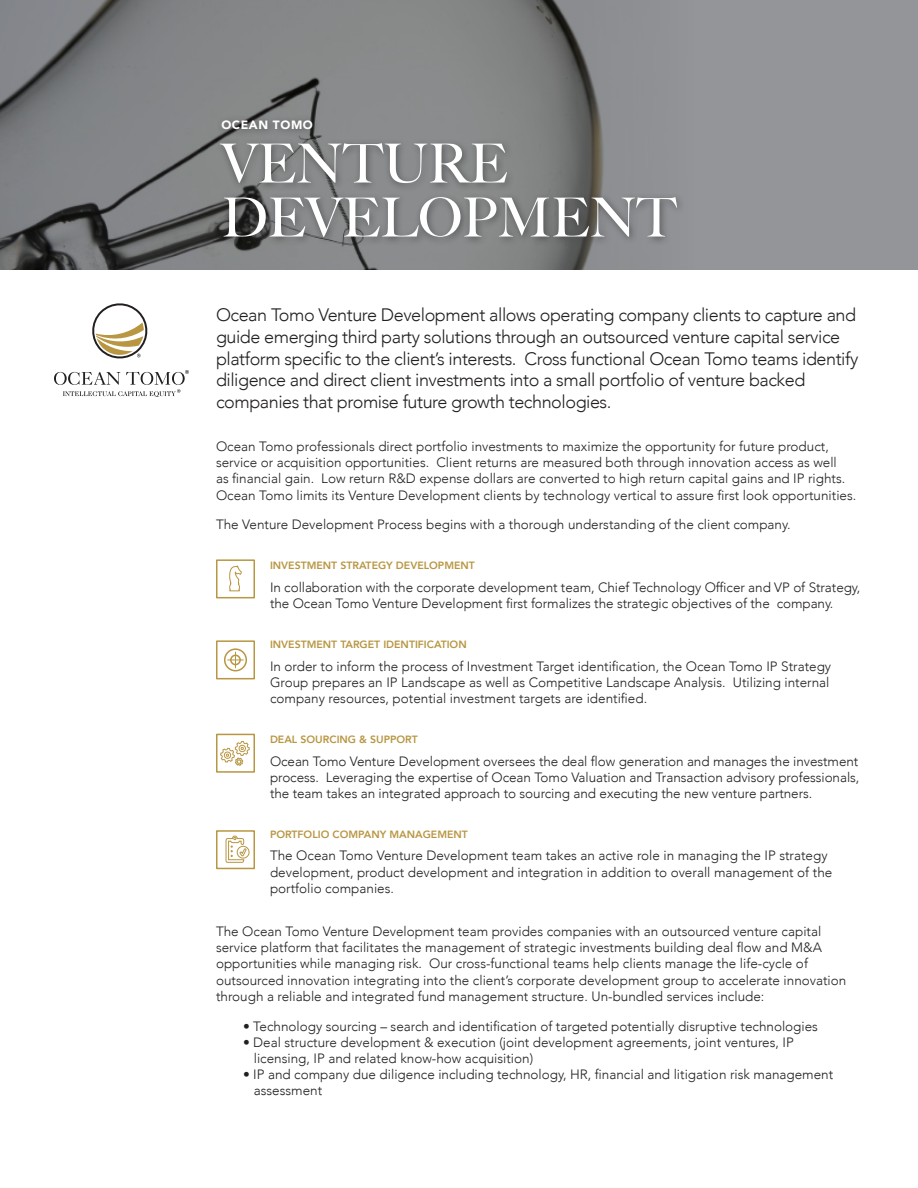
<style>
.page{position:relative;width:918px;height:1188px;background:#fff}
.page>*{position:absolute;margin:0;border:0;box-sizing:border-box;transform-origin:0 0}
.t1{font:500 54px/54px "Big Caslon";color:#fff}
.t2{font:300 18px/21.6px "Avenir";letter-spacing:-.025em;color:#231f20}
.t3{font:300 13.5px/16.2px "Avenir";color:#231f20}
.t4{font:900 12px "Avenir";letter-spacing:.05em;color:#fff}
.t5{font:800 10.5px "Avenir";color:#b89642}
</style>
<div class="page">
<svg style="left:0;top:0;width:918px;height:270px;background:#848587"></svg>
<svg style="left:54px;top:370px;width:135px;height:27px"></svg>
<svg style="left:92px;top:303px;width:56px;height:56px"></svg>
<div style="left:215px;top:114px;width:471px;height:133px;background:#231f20;opacity:.5"></div>
<div style="left:216px;top:559px;width:39px;height:39px;border:2px solid #b89642"></div>
<svg style="left:228px;top:565px;width:14px;height:31px"></svg>
<div style="left:216px;top:640px;width:39px;height:39px;border:2px solid #b89642"></div>
<div style="left:224px;top:648px;width:23px;height:23px;border:2px solid #b89642;border-radius:50%"></div>
<svg style="left:228px;top:652px;width:15px;height:16px"></svg>
<div style="left:216px;top:734px;width:39px;height:39px;border:2px solid #b89642"></div>
<svg style="left:220px;top:741px;width:30px;height:25px"></svg>
<div style="left:216px;top:830px;width:39px;height:39px;border:2px solid #b89642"></div>
<svg style="left:225px;top:835px;width:25px;height:28px"></svg>
<p class="t4" style="left:221px;top:114px;width:93px">OCEAN TOMO</p>
<p class="t1" style="left:221px;top:134px;width:457px">VENTURE<br>DEVELOPMENT</p>
<p class="t2" style="left:216px;top:304px;width:644px">Ocean Tomo Venture Development allows operating company clients to capture and guide emerging third party solutions through an outsourced venture capital service platform specific to the client’s interests. Cross functional Ocean Tomo teams identify diligence and direct client investments into a small portfolio of venture backed companies that promise future growth technologies.</p>
<p class="t3" style="left:216px;top:438px;width:642px">Ocean Tomo professionals direct portfolio investments to maximize the opportunity for future product, service or acquisition opportunities. Client returns are measured both through innovation access as well<br>as financial gain. Low return R&amp;D expense dollars are converted to high return capital gains and IP rights.<br>Ocean Tomo limits its Venture Development clients by technology vertical to assure first look opportunities.</p>
<p class="t3" style="left:216px;top:517px;width:576px">The Venture Development Process begins with a thorough understanding of the client company.</p>
<p class="t5" style="left:270px;top:557px;width:206px">INVESTMENT STRATEGY DEVELOPMENT</p>
<p class="t3" style="left:270px;top:579px;width:592px">In collaboration with the corporate development team, Chief Technology Officer and VP of Strategy, the Ocean Tomo Venture Development first formalizes the strategic objectives of the company.</p>
<p class="t5" style="left:270px;top:636px;width:198px">INVESTMENT TARGET IDENTIFICATION</p>
<p class="t3" style="left:270px;top:658px;width:563px">In order to inform the process of Investment Target identification, the Ocean Tomo IP Strategy<br>Group prepares an IP Landscape as well as Competitive Landscape Analysis. Utilizing internal company resources, potential investment targets are identified.</p>
<p class="t5" style="left:270px;top:731px;width:149px">DEAL SOURCING &amp; SUPPORT</p>
<p class="t3" style="left:270px;top:753px;width:591px;text-align:justify">Ocean Tomo Venture Development oversees the deal flow generation and manages the investment process. Leveraging the expertise of Ocean Tomo Valuation and Transaction advisory professionals, the team takes an integrated approach to sourcing and executing the new venture partners.</p>
<p class="t5" style="left:270px;top:826px;width:199px">PORTFOLIO COMPANY MANAGEMENT</p>
<p class="t3" style="left:270px;top:848px;width:564px">The Ocean Tomo Venture Development team takes an active role in managing the IP strategy development, product development and integration in addition to overall management of the portfolio companies.</p>
<p class="t3" style="left:216px;top:923px;width:632px">The Ocean Tomo Venture Development team provides companies with an outsourced venture capital service platform that facilitates the management of strategic investments building deal flow and M&amp;A opportunities while managing risk. Our cross-functional teams help clients manage the life-cycle of outsourced innovation integrating into the client’s corporate development group to accelerate innovation through a reliable and integrated fund management structure. Un-bundled services include:</p>
<p class="t3" style="left:243px;top:1018px;width:577px">• Technology sourcing – search and identification of targeted potentially disruptive technologies</p>
<p class="t3" style="left:254px;top:1034px;width:541px;text-indent:-11px">• Deal structure development &amp; execution (joint development agreements, joint ventures, IP licensing, IP and related know-how acquisition)</p>
<p class="t3" style="left:254px;top:1066px;width:581px;text-indent:-11px">• IP and company due diligence including technology, HR, financial and litigation risk management assessment</p>
</div>
